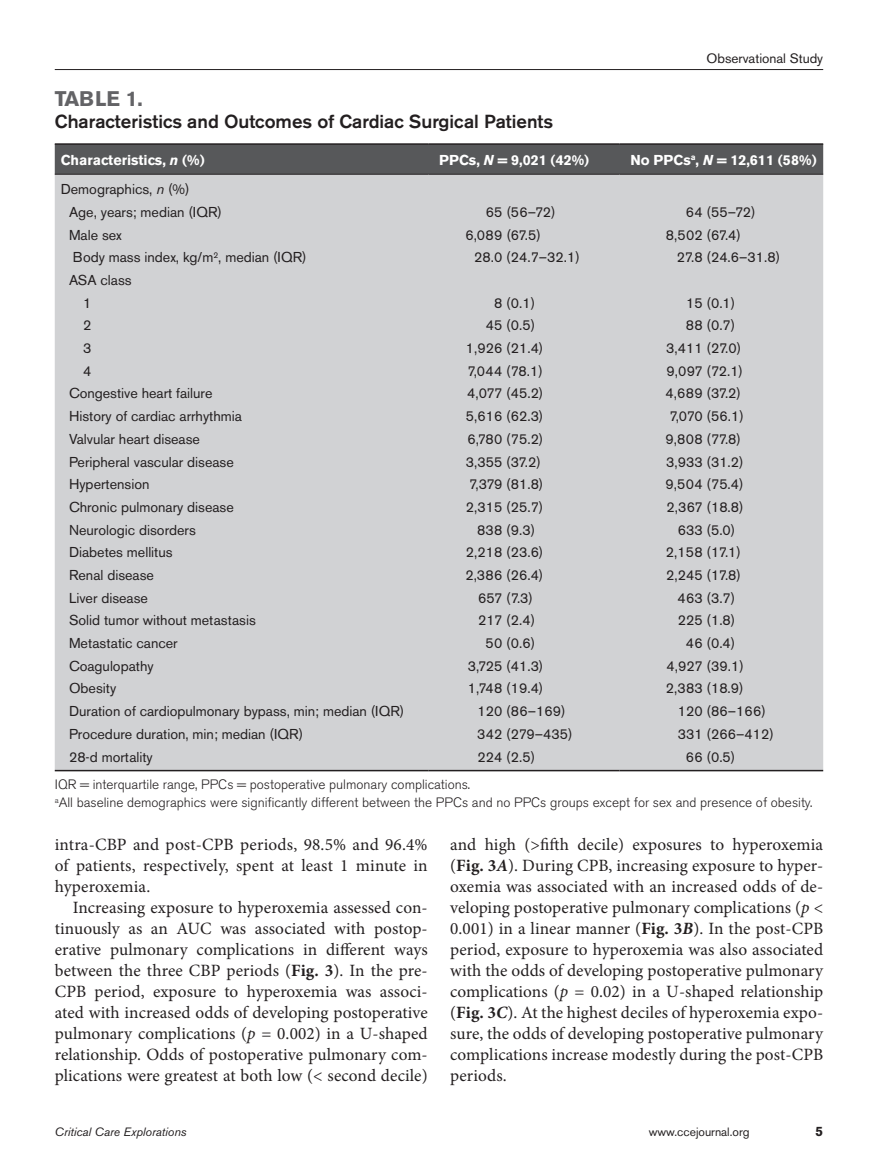
<style>
.page{position:relative;width:878px;height:1175px;background:#fff}
.page>*{position:absolute;margin:0;border:0;box-sizing:border-box;transform-origin:0 0}
.t1{font:700 21px "Akzidenz Grotesk BE";color:#636366}
.t2{font:500 18.75px "Akzidenz Grotesk BE";color:#231f20}
.t3{font:17.25px/21px "Minion Pro";letter-spacing:.005em;color:#231f20;text-align:justify}
.t4{font:14.25px/22.6px "Akzidenz Grotesk BE";color:#231f20}
.t5{font:700 14.25px "Akzidenz Grotesk BE";color:#fff}
.t6{font:300 13.5px/18px "Akzidenz Grotesk BE";color:#231f20}
.t7{font:13.5px "Akzidenz Grotesk BE";color:#231f20}
.t8{font:700 13.5px "Akzidenz Grotesk BE";color:#231f20}
.t9{font:italic 12px "Akzidenz Grotesk BE";color:#231f20}
.t10{font:12px "Akzidenz Grotesk BE";color:#231f20}
.s1{font-style:italic}
.s2{font-weight:700}
.s3{font-weight:700;font-style:italic}
</style>
<div class="page">
<hr style="left:55px;top:69px;width:768px;height:1px;background:#231f20">
<div style="left:55px;top:145px;width:768px;height:29px;background:#57585a"></div>
<div style="left:55px;top:175px;width:768px;height:595px;background:#d1d2d4"></div>
<hr style="left:428px;top:143px;width:191px;height:2px;background:#231f20">
<hr style="left:619px;top:143px;width:204px;height:2px;background:#231f20">
<hr style="left:55px;top:143px;width:373px;height:2px;background:#231f20">
<hr style="left:55px;top:174px;width:373px;height:1px;background:#231f20">
<hr style="left:428px;top:174px;width:191px;height:1px;background:#231f20">
<hr style="left:619px;top:174px;width:204px;height:1px;background:#231f20">
<hr style="left:55px;top:770px;width:373px;height:1px;background:#231f20">
<hr style="left:428px;top:770px;width:191px;height:1px;background:#231f20">
<hr style="left:619px;top:770px;width:204px;height:1px;background:#231f20">
<p class="t7" style="left:706px;top:50px;width:118px">Observational Study</p>
<p class="t1" style="left:55px;top:86px;width:89px">TABLE 1.</p>
<p class="t2" style="left:55px;top:110px;width:500px">Characteristics and Outcomes of Cardiac Surgical Patients</p>
<p class="t5" style="left:61px;top:151px;width:145px">Characteristics, <span class="s1">n</span> (%)</p>
<p class="t5" style="left:439px;top:151px;width:151px">PPCs, <span class="s1">N</span> = 9,021 (42%)</p>
<p class="t5" style="left:630px;top:151px;width:188px">No PPCs<sup>a</sup>, <span class="s1">N</span> = 12,611 (58%)</p>
<p class="t4" style="left:69px;top:178px;width:154px;text-indent:-8px">Demographics, <span class="s1">n</span> (%)<br>Age, years; median (IQR)</p>
<p class="t4" style="left:486px;top:201px;width:71px">65 (56–72)</p>
<p class="t4" style="left:685px;top:201px;width:71px">64 (55–72)</p>
<p class="t4" style="left:69px;top:223px;width:54px">Male sex</p>
<p class="t4" style="left:465px;top:223px;width:77px">6,089 (67.5)</p>
<p class="t4" style="left:666px;top:223px;width:77px">8,502 (67.4)</p>
<p class="t4" style="left:73px;top:246px;width:235px">Body mass index, kg/m<sup>2</sup>, median (IQR)</p>
<p class="t4" style="left:474px;top:246px;width:107px">28.0 (24.7–32.1)</p>
<p class="t4" style="left:676px;top:246px;width:105px">27.8 (24.6–31.8)</p>
<p class="t4" style="left:83px;top:269px;width:50px;text-indent:-14px">ASA class<br>1</p>
<p class="t4" style="left:494px;top:291px;width:42px">8 (0.1)</p>
<p class="t4" style="left:686px;top:291px;width:51px">15 (0.1)</p>
<p class="t4" style="left:83px;top:314px;width:10px">2</p>
<p class="t4" style="left:486px;top:314px;width:51px">45 (0.5)</p>
<p class="t4" style="left:685px;top:314px;width:51px">88 (0.7)</p>
<p class="t4" style="left:83px;top:337px;width:10px">3</p>
<p class="t4" style="left:466px;top:337px;width:79px">1,926 (21.4)</p>
<p class="t4" style="left:666px;top:337px;width:77px">3,411 (27.0)</p>
<p class="t4" style="left:83px;top:359px;width:10px">4</p>
<p class="t4" style="left:467px;top:359px;width:77px">7,044 (78.1)</p>
<p class="t4" style="left:666px;top:359px;width:78px">9,097 (72.1)</p>
<p class="t4" style="left:69px;top:382px;width:145px">Congestive heart failure</p>
<p class="t4" style="left:467px;top:382px;width:78px">4,077 (45.2)</p>
<p class="t4" style="left:665px;top:382px;width:77px">4,689 (37.2)</p>
<p class="t4" style="left:69px;top:405px;width:174px">History of cardiac arrhythmia</p>
<p class="t4" style="left:466px;top:405px;width:79px">5,616 (62.3)</p>
<p class="t4" style="left:669px;top:405px;width:76px">7,070 (56.1)</p>
<p class="t4" style="left:69px;top:427px;width:132px">Valvular heart disease</p>
<p class="t4" style="left:467px;top:427px;width:78px">6,780 (75.2)</p>
<p class="t4" style="left:665px;top:427px;width:77px">9,808 (77.8)</p>
<p class="t4" style="left:69px;top:450px;width:166px">Peripheral vascular disease</p>
<p class="t4" style="left:466px;top:450px;width:76px">3,355 (37.2)</p>
<p class="t4" style="left:666px;top:450px;width:79px">3,933 (31.2)</p>
<p class="t4" style="left:69px;top:473px;width:82px">Hypertension</p>
<p class="t4" style="left:469px;top:473px;width:76px">7,379 (81.8)</p>
<p class="t4" style="left:665px;top:473px;width:80px">9,504 (75.4)</p>
<p class="t4" style="left:69px;top:495px;width:166px">Chronic pulmonary disease</p>
<p class="t4" style="left:466px;top:495px;width:79px">2,315 (25.7)</p>
<p class="t4" style="left:666px;top:495px;width:79px">2,367 (18.8)</p>
<p class="t4" style="left:69px;top:518px;width:128px">Neurologic disorders</p>
<p class="t4" style="left:477px;top:518px;width:59px">838 (9.3)</p>
<p class="t4" style="left:677px;top:518px;width:59px">633 (5.0)</p>
<p class="t4" style="left:69px;top:541px;width:105px">Diabetes mellitus</p>
<p class="t4" style="left:466px;top:541px;width:79px">2,218 (23.6)</p>
<p class="t4" style="left:666px;top:541px;width:77px">2,158 (17.1)</p>
<p class="t4" style="left:69px;top:563px;width:86px">Renal disease</p>
<p class="t4" style="left:465px;top:563px;width:80px">2,386 (26.4)</p>
<p class="t4" style="left:666px;top:563px;width:76px">2,245 (17.8)</p>
<p class="t4" style="left:69px;top:586px;width:80px">Liver disease</p>
<p class="t4" style="left:478px;top:586px;width:56px">657 (7.3)</p>
<p class="t4" style="left:677px;top:586px;width:59px">463 (3.7)</p>
<p class="t4" style="left:69px;top:609px;width:188px">Solid tumor without metastasis</p>
<p class="t4" style="left:478px;top:609px;width:58px">217 (2.4)</p>
<p class="t4" style="left:677px;top:609px;width:59px">225 (1.8)</p>
<p class="t4" style="left:69px;top:632px;width:110px">Metastatic cancer</p>
<p class="t4" style="left:485px;top:632px;width:51px">50 (0.6)</p>
<p class="t4" style="left:685px;top:632px;width:51px">46 (0.4)</p>
<p class="t4" style="left:69px;top:654px;width:86px">Coagulopathy</p>
<p class="t4" style="left:467px;top:654px;width:77px">3,725 (41.3)</p>
<p class="t4" style="left:666px;top:654px;width:79px">4,927 (39.1)</p>
<p class="t4" style="left:69px;top:677px;width:49px">Obesity</p>
<p class="t4" style="left:468px;top:677px;width:77px">1,748 (19.4)</p>
<p class="t4" style="left:666px;top:677px;width:79px">2,383 (18.9)</p>
<p class="t4" style="left:69px;top:700px;width:337px">Duration of cardiopulmonary bypass, min; median (IQR)</p>
<p class="t4" style="left:477px;top:700px;width:90px">120 (86–169)</p>
<p class="t4" style="left:677px;top:700px;width:90px">120 (86–166)</p>
<p class="t4" style="left:69px;top:722px;width:235px">Procedure duration, min; median (IQR)</p>
<p class="t4" style="left:477px;top:722px;width:97px">342 (279–435)</p>
<p class="t4" style="left:677px;top:722px;width:98px">331 (266–412)</p>
<p class="t4" style="left:69px;top:745px;width:85px">28-d mortality</p>
<p class="t4" style="left:477px;top:745px;width:59px">224 (2.5)</p>
<p class="t4" style="left:685px;top:745px;width:51px">66 (0.5)</p>
<p class="t6" style="left:55px;top:776px;width:759px">IQR = interquartile range, PPCs = postoperative pulmonary complications.<br><sup>a</sup>All baseline demographics were significantly different between the PPCs and no PPCs groups except for sex and presence of obesity.</p>
<p class="t3" style="left:55px;top:834px;width:374px">intra-CBP and post-CPB periods, 98.5% and 96.4% of patients, respectively, spent at least 1 minute in hyperoxemia.</p>
<p class="t3" style="left:55px;top:897px;width:374px;text-indent:18px">Increasing exposure to hyperoxemia assessed con&shy;tinuously as an AUC was associated with postop&shy;erative pulmonary complications in different ways between the three CBP periods (<span class="s2">Fig. 3</span>). In the pre-CPB period, exposure to hyperoxemia was associ&shy;ated with increased odds of developing postoperative pulmonary complications (<span class="s1">p</span> = 0.002) in a U-shaped relationship. Odds of postoperative pulmonary com&shy;plications were greatest at both low (&lt; second decile)</p>
<p class="t3" style="left:450px;top:834px;width:374px">and high (&gt;fifth decile) exposures to hyperoxemia (<span class="s2">Fig. 3</span><span class="s3">A</span>). During CPB, increasing exposure to hyper&shy;oxemia was associated with an increased odds of de&shy;veloping postoperative pulmonary complications (<span class="s1">p</span> &lt; 0.001) in a linear manner (<span class="s2">Fig. 3</span><span class="s3">B</span>). In the post-CPB period, exposure to hyperoxemia was also associated with the odds of developing postoperative pulmonary complications (<span class="s1">p</span> = 0.02) in a U-shaped relationship (<span class="s2">Fig. 3</span><span class="s3">C</span>). At the highest deciles of hyperoxemia expo&shy;sure, the odds of developing postoperative pulmonary complications increase modestly during the post-CPB periods.</p>
<p class="t9" style="left:55px;top:1125px;width:133px">Critical Care Explorations</p>
<p class="t10" style="left:648px;top:1125px;width:102px">www.ccejournal.org</p>
<p class="t8" style="left:815px;top:1123px;width:9px">5</p>
</div>
